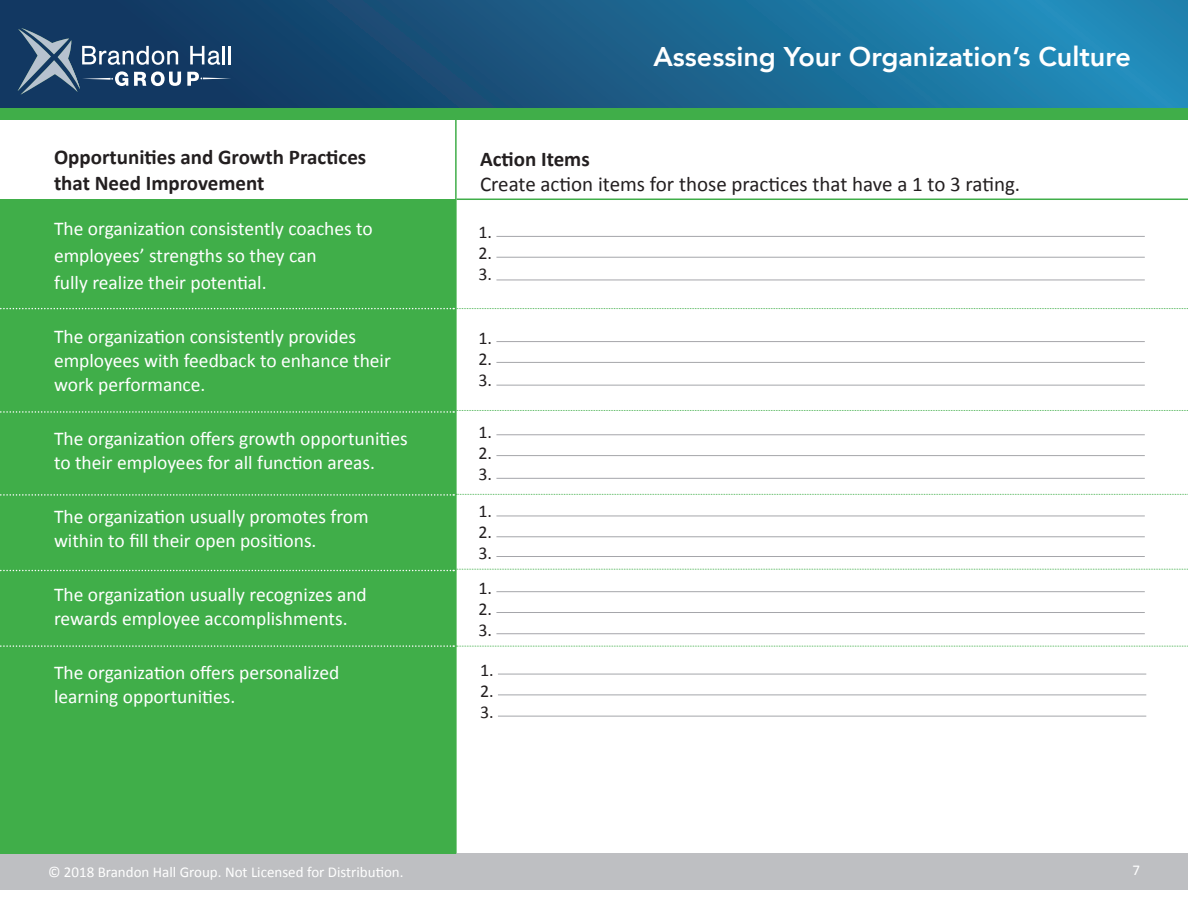
<style>
.page{position:relative;width:1188px;height:918px;background:#fff}
.page>*{position:absolute;margin:0;border:0;box-sizing:border-box;transform-origin:0 0}
.t1{font:800 27px "Avenir";color:#fff}
.t2{font:700 21px/25.2px "Calibri";color:#231f20}
.t3{font:21px "Calibri";color:#231f20}
.t4{font:19.5px/24px "Calibri";color:#fff}
.t5{font:18px/21px "Calibri";color:#231f20;text-align:justify}
.t6{font:15px "Calibri";color:#fff}
</style>
<div class="page">
<svg style="left:0;top:0;width:1188px;height:108px;background:#1a618c"></svg>
<svg style="left:190px;top:46px;width:41px;height:19px"></svg>
<svg style="left:187px;top:72px;width:44px;height:14px"></svg>
<svg style="left:18px;top:28px;width:163px;height:67px;background:#3f5e7f"></svg>
<div style="left:0;top:108px;width:1188px;height:12px;background:#40ae49"></div>
<div style="left:0;top:853px;width:1188px;height:37px;background:#bebfc2"></div>
<div style="left:0;top:199px;width:455px;height:654px;background:#40ae49"></div>
<hr style="left:455px;top:118px;width:2px;height:735px;background:#40ae49">
<hr style="left:457px;top:199px;width:731px;height:1px;background:#40ae49">
<svg style="left:0;top:308px;width:1188px;height:1px"></svg>
<svg style="left:0;top:494px;width:1188px;height:2px"></svg>
<svg style="left:0;top:410px;width:1188px;height:3px"></svg>
<svg style="left:0;top:569px;width:1188px;height:2px"></svg>
<svg style="left:0;top:645px;width:1188px;height:2px"></svg>
<hr style="left:496px;top:236px;width:649px;height:1px;background:#a5a6aa">
<hr style="left:496px;top:435px;width:649px;height:1px;background:#a5a6aa">
<hr style="left:496px;top:591px;width:649px;height:1px;background:#a5a6aa">
<hr style="left:498px;top:674px;width:648px;height:1px;background:#a5a6aa">
<hr style="left:496px;top:341px;width:649px;height:1px;background:#a5a6aa">
<hr style="left:496px;top:516px;width:649px;height:1px;background:#a5a6aa">
<hr style="left:496px;top:257px;width:649px;height:1px;background:#a5a6aa">
<hr style="left:496px;top:455px;width:649px;height:1px;background:#a5a6aa">
<hr style="left:496px;top:612px;width:649px;height:1px;background:#a5a6aa">
<hr style="left:498px;top:695px;width:648px;height:1px;background:#a5a6aa">
<hr style="left:496px;top:362px;width:649px;height:1px;background:#a5a6aa">
<hr style="left:496px;top:537px;width:649px;height:1px;background:#a5a6aa">
<hr style="left:496px;top:280px;width:649px;height:1px;background:#a5a6aa">
<hr style="left:496px;top:478px;width:649px;height:1px;background:#a5a6aa">
<hr style="left:496px;top:633px;width:649px;height:1px;background:#a5a6aa">
<hr style="left:498px;top:716px;width:648px;height:1px;background:#a5a6aa">
<hr style="left:496px;top:385px;width:649px;height:1px;background:#a5a6aa">
<hr style="left:496px;top:556px;width:649px;height:1px;background:#a5a6aa">
<h1 class="t1" style="left:653px;top:36px;width:479px">Assessing Your Organization’s Culture</h1>
<p class="t2" style="left:54px;top:144px;width:314px">Opportunities and Growth Practices that Need Improvement</p>
<p class="t2" style="left:480px;top:145px;width:111px">Action Items</p>
<p class="t3" style="left:480px;top:171px;width:542px">Create action items for those practices that have a 1 to 3 rating.</p>
<p class="t5" style="left:479px;top:221px;width:15px">1.<br>2.<br>3.</p>
<p class="t4" style="left:54px;top:214px;width:320px;line-height:27px">The organization consistently coaches to employees’ strengths so they can<br>fully realize their potential.</p>
<p class="t4" style="left:54px;top:324px;width:338px">The organization consistently provides employees with feedback to enhance their work performance.</p>
<p class="t4" style="left:54px;top:426px;width:355px">The organization offers growth opportunities to their employees for all function areas.</p>
<p class="t4" style="left:54px;top:504px;width:316px">The organization usually promotes from within to fill their open positions.</p>
<p class="t4" style="left:54px;top:582px;width:314px">The organization usually recognizes and rewards employee accomplishments.</p>
<p class="t4" style="left:54px;top:660px;width:287px">The organization offers personalized learning opportunities.</p>
<p class="t5" style="left:479px;top:327px;width:15px">1.<br>2.<br>3.</p>
<p class="t5" style="left:479px;top:421px;width:15px">1.<br>2.<br>3.</p>
<p class="t5" style="left:479px;top:499px;width:15px">1.<br>2.<br>3.</p>
<p class="t5" style="left:479px;top:577px;width:15px">1.<br>2.<br>3.</p>
<p class="t5" style="left:480px;top:659px;width:15px">1.<br>2.<br>3.</p>
<p class="t6" style="left:48px;top:863px;width:357px">© 2018 Brandon Hall Group. Not Licensed for Distribution.</p>
<p class="t6" style="left:1132px;top:861px;width:9px">7</p>
</div>
